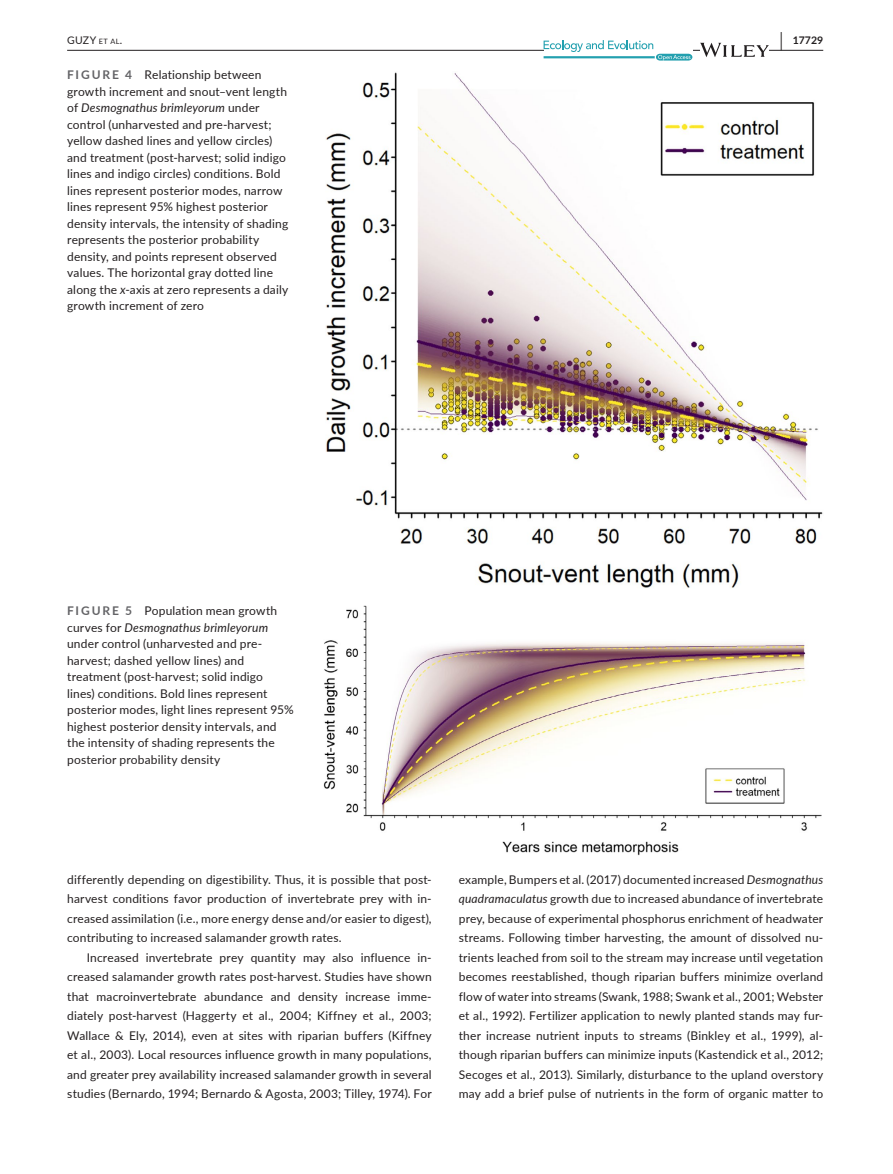
<style>
.page{position:relative;width:893px;height:1174px;background:#fff}
.page>*{position:absolute;margin:0;border:0;box-sizing:border-box;transform-origin:0 0}
.t1{font:700 19.5px "Lato";color:#231f20;scale:.48 1}
.t2{font:12px/16.5px "Lato";letter-spacing:.015em;color:#231f20;text-align:justify}
.t3{font:10.5px "Lato";color:#231f20}
.t4{font:700 10.5px "Lato";color:#231f20}
.s1{font-size:7.35px}
.s2{font-weight:700;color:#636366}
.s3{font-style:italic}
</style>
<div class="page">
<hr style="left:67px;top:50px;width:756px;height:1px;background:#231f20">
<svg style="left:544px;top:40px;width:148px;height:21px"></svg>
<svg style="left:700px;top:43px;width:69px;height:14px"></svg>
<img style="left:326px;top:72px;width:497px;height:516px">
<img style="left:324px;top:605px;width:497px;height:250px">
<h1 class="t1" style="left:780px;top:25px;width:7px">|</h1>
<p class="t3" style="left:67px;top:33px;width:57px">GUZY <span class="s1">et al</span>.</p>
<p class="t4" style="left:793px;top:33px;width:32px">17729</p>
<p class="t2" style="left:67px;top:66px;width:223px;text-align:left"><span class="s2">FIGURE 4</span> Relationship between growth increment and snout–vent length of <span class="s3">Desmognathus brimleyorum</span> under control (unharvested and pre-harvest; yellow dashed lines and yellow circles) and treatment (post-harvest; solid indigo lines and indigo circles) conditions. Bold lines represent posterior modes, narrow lines represent 95% highest posterior density intervals, the intensity of shading represents the posterior probability density, and points represent observed values. The horizontal gray dotted line along the <span class="s3">x</span>-axis at zero represents a daily growth increment of zero</p>
<p class="t2" style="left:67px;top:602px;width:228px;text-align:left"><span class="s2">FIGURE 5</span> Population mean growth curves for <span class="s3">Desmognathus brimleyorum </span>under control (unharvested and pre&shy;harvest; dashed yellow lines) and treatment (post-harvest; solid indigo<br>lines) conditions. Bold lines represent posterior modes, light lines represent 95% highest posterior density intervals, and the intensity of shading represents the posterior probability density</p>
<p class="t2" style="left:67px;top:869px;width:366px;line-height:19.5px">differently depending on digestibility. Thus, it is possible that post&shy;harvest conditions favor production of invertebrate prey with in&shy;creased assimilation (i.e., more energy dense and/or easier to digest), contributing to increased salamander growth rates.</p>
<p class="t2" style="left:67px;top:947px;width:366px;line-height:19.5px;text-indent:20px">Increased invertebrate prey quantity may also influence in&shy;creased salamander growth rates post-harvest. Studies have shown that macroinvertebrate abundance and density increase imme&shy;diately post-harvest (Haggerty et al., 2004; Kiffney et al., 2003; Wallace &amp; Ely, 2014), even at sites with riparian buffers (Kiffney et al., 2003). Local resources influence growth in many populations, and greater prey availability increased salamander growth in several studies (Bernardo, 1994; Bernardo &amp; Agosta, 2003; Tilley, 1974). For</p>
<p class="t2" style="left:459px;top:869px;width:366px;line-height:19.5px">example, Bumpers et al. (2017) documented increased <span class="s3">Desmognathus quadramaculatus</span> growth due to increased abundance of invertebrate prey, because of experimental phosphorus enrichment of headwater streams. Following timber harvesting, the amount of dissolved nu&shy;trients leached from soil to the stream may increase until vegetation becomes reestablished, though riparian buffers minimize overland flow of water into streams (Swank, 1988; Swank et al., 2001; Webster et al., 1992). Fertilizer application to newly planted stands may fur&shy;ther increase nutrient inputs to streams (Binkley et al., 1999), al&shy;though riparian buffers can minimize inputs (Kastendick et al., 2012; Secoges et al., 2013). Similarly, disturbance to the upland overstory may add a brief pulse of nutrients in the form of organic matter to</p>
</div>
